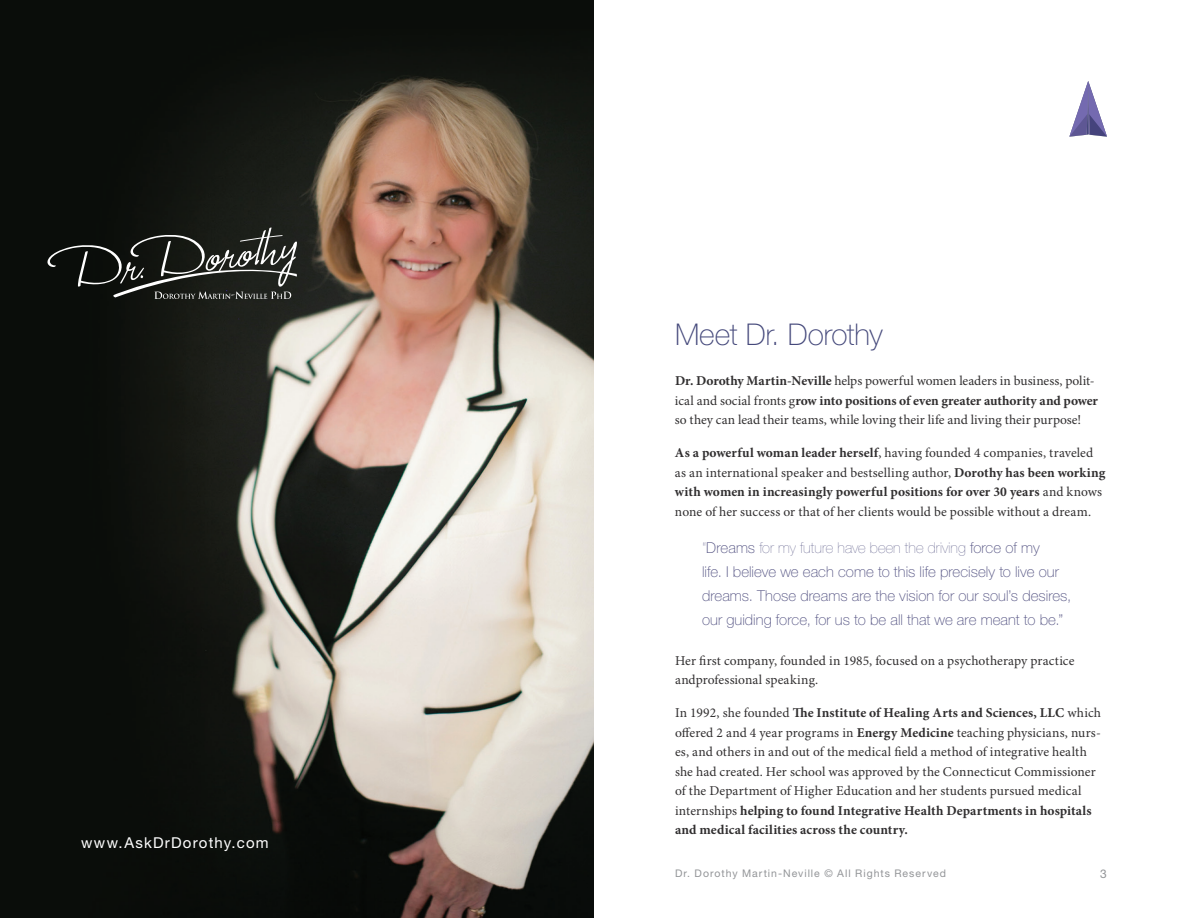
<style>
.page{position:relative;width:1188px;height:918px;background:#fff}
.page>*{position:absolute;margin:0;border:0;box-sizing:border-box;transform-origin:0 0}
.t1{font:100 30px "Helvetica Neue LT Std";letter-spacing:-.005em;color:#45497b}
.t2{font:100 15px/24px "Helvetica Neue LT Std";letter-spacing:.005em;color:#4f4e7f}
.t3{font:15px "Helvetica Neue LT Std";letter-spacing:.08em;color:#fff}
.t4{font:13.5px/19.5px "Minion Pro";letter-spacing:.005em;color:#312f30}
.t5{font:12px "Helvetica Neue LT Std";color:#939598}
.t6{font:10.5px "Helvetica Neue LT Std";letter-spacing:.09em;color:#939598}
.s1{font-weight:700}
.s2{font-weight:200}
</style>
<div class="page">
<svg style="left:1069px;top:81px;width:38px;height:56px"></svg>
<img style="left:0;top:0;width:594px;height:918px">
<svg style="left:48px;top:228px;width:249px;height:71px"></svg>
<p class="t3" style="left:81px;top:834px;width:189px">www.AskDrDorothy.com</p>
<h1 class="t1" style="left:675px;top:318px;width:209px">Meet Dr. Dorothy</h1>
<p class="t4" style="left:675px;top:372px;width:425px"><span class="s1">Dr. Dorothy Martin-Neville</span> helps powerful women leaders in business, polit&shy;ical and social fronts g<span class="s1">row into positions of even greater authority and power </span>so they can lead their teams, while loving their life and living their purpose!</p>
<p class="t4" style="left:675px;top:444px;width:432px"><span class="s1">As a powerful woman leader herself</span>, having founded 4 companies, traveled as an international speaker and bestselling author, <span class="s1">Dorothy has been working with women in increasingly powerful positions for over 30 years</span> and knows none of her success or that of her clients would be possible without a dream.</p>
<p class="t2" style="left:702px;top:536px;width:371px"><span class="s2">“</span>Dreams <span class="s2">for my future have been the driving</span> force of my<br>life. I believe we each come to this life precisely to live our dreams. Those dreams are the vision for our soul’s desires, our guiding force, for us to be all that we are meant to be.”</p>
<p class="t4" style="left:675px;top:651px;width:401px">Her first company, founded in 1985, focused on a psychotherapy practice andprofessional speaking.</p>
<p class="t4" style="left:675px;top:704px;width:428px">In 1992, she founded <span class="s1">The Institute of Healing Arts and Sciences, LLC</span> which offered 2 and 4 year programs in <span class="s1">Energy Medicine</span> teaching physicians, nurs&shy;es, and others in and out of the medical field a method of integrative health she had created. Her school was approved by the Connecticut Commissioner of the Department of Higher Education and her students pursued medical internships <span class="s1">helping to found Integrative Health Departments in hospitals and medical facilities across the country.</span></p>
<p class="t6" style="left:675px;top:867px;width:272px">Dr. Dorothy Martin-Neville © All Rights Reserved</p>
<p class="t5" style="left:1100px;top:867px;width:8px">3</p>
</div>
